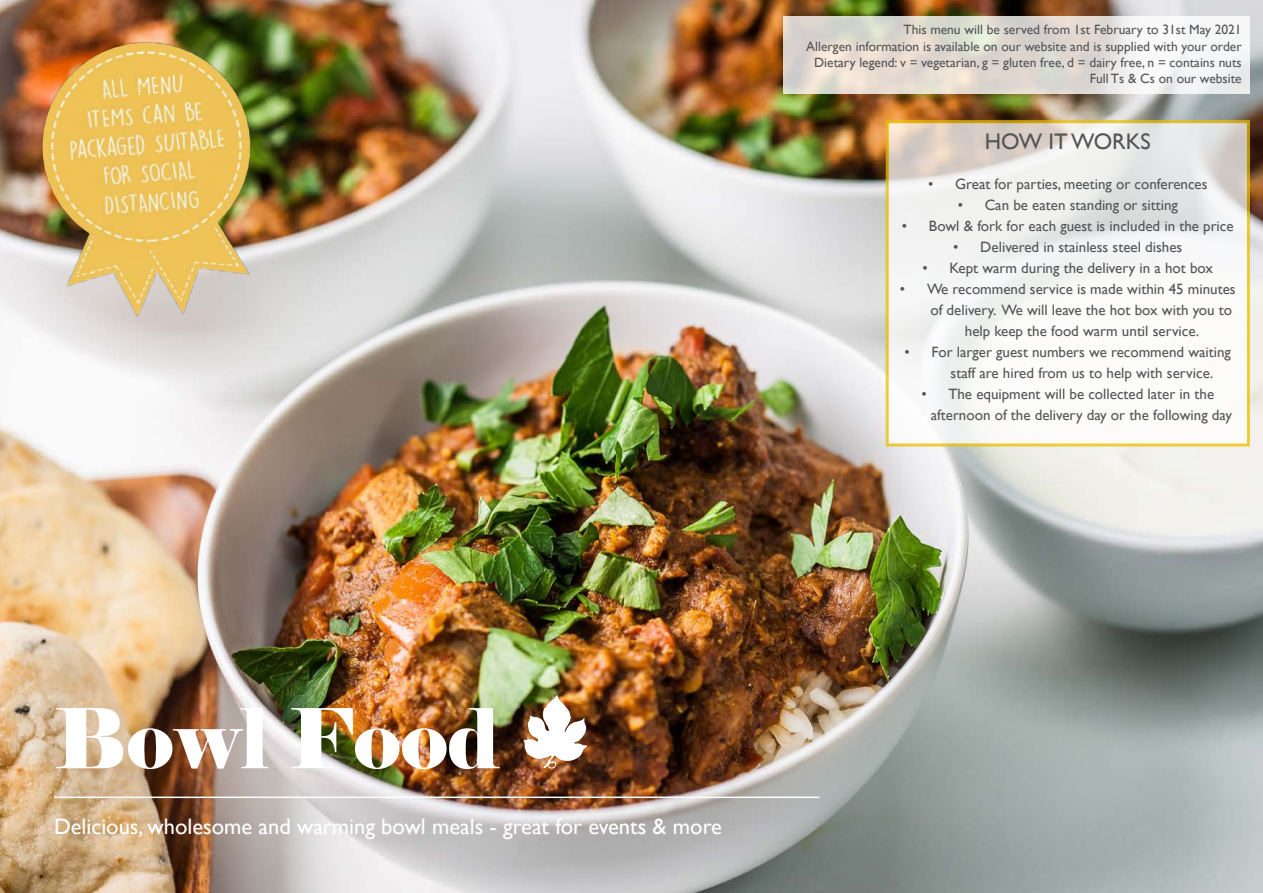
<style>
.page{position:relative;width:1263px;height:893px;background:#fff}
.page>*{position:absolute;margin:0;border:0;box-sizing:border-box;transform-origin:0 0}
.t1{font:82.5px "Elephant";color:#fff}
.t2{font:22.5px "Gill Sans";color:#fff}
.t3{font:22.5px "Gill Sans";color:#545557}
.t4{font:15px/21px "Gill Sans";color:#545557}
.t5{font:13.5px "Gill Sans";color:#545557}
</style>
<div class="page">
<img style="left:0;top:0;width:1263px;height:893px">
<svg style="left:886px;top:120px;width:364px;height:326px;fill:#f4f5f5"></svg>
<svg style="left:784px;top:16px;width:466px;height:78px"></svg>
<hr style="left:54px;top:796px;width:765px;height:2px;background:#fff">
<img style="left:520px;top:693px;width:70px;height:80px">
<img style="left:0;top:18px;width:305px;height:309px">
<p class="t5" style="left:903px;top:22px;width:340px">This menu will be served from 1st February to 31st May 2021</p>
<p class="t5" style="left:806px;top:38px;width:437px">Allergen information is available on our website and is supplied with your order</p>
<p class="t5" style="left:814px;top:54px;width:429px">Dietary legend: v = vegetarian, g = gluten free, d = dairy free, n = contains nuts</p>
<p class="t5" style="left:1090px;top:71px;width:153px">Full Ts &amp; Cs on our website</p>
<p class="t3" style="left:985px;top:128px;width:168px">HOW IT WORKS</p>
<p class="t4" style="left:928px;top:174px;width:281px">• Great for parties, meeting or conferences</p>
<p class="t4" style="left:958px;top:195px;width:222px">• Can be eaten standing or sitting</p>
<p class="t4" style="left:902px;top:216px;width:333px">• Bowl &amp; fork for each guest is included in the price</p>
<p class="t4" style="left:953px;top:237px;width:230px">• Delivered in stainless steel dishes</p>
<p class="t4" style="left:922px;top:258px;width:292px">• Kept warm during the delivery in a hot box</p>
<p class="t4" style="left:900px;top:279px;width:337px">• We recommend service is made within 45 minutes</p>
<p class="t4" style="left:930px;top:300px;width:303px">of delivery. We will leave the hot box with you to</p>
<p class="t4" style="left:965px;top:321px;width:236px">help keep the food warm until service.</p>
<p class="t4" style="left:951px;top:342px;width:282px;text-indent:-46px">• For larger guest numbers we recommend waiting staff are hired from us to help with service.</p>
<p class="t4" style="left:931px;top:384px;width:303px;text-indent:-9px">• The equipment will be collected later in the afternoon of the delivery day or the following day</p>
<p class="t1" style="left:54px;top:687px;width:447px">Bowl Food</p>
<p class="t2" style="left:54px;top:813px;width:669px">Delicious, wholesome and warming bowl meals - great for events &amp; more</p>
</div>
